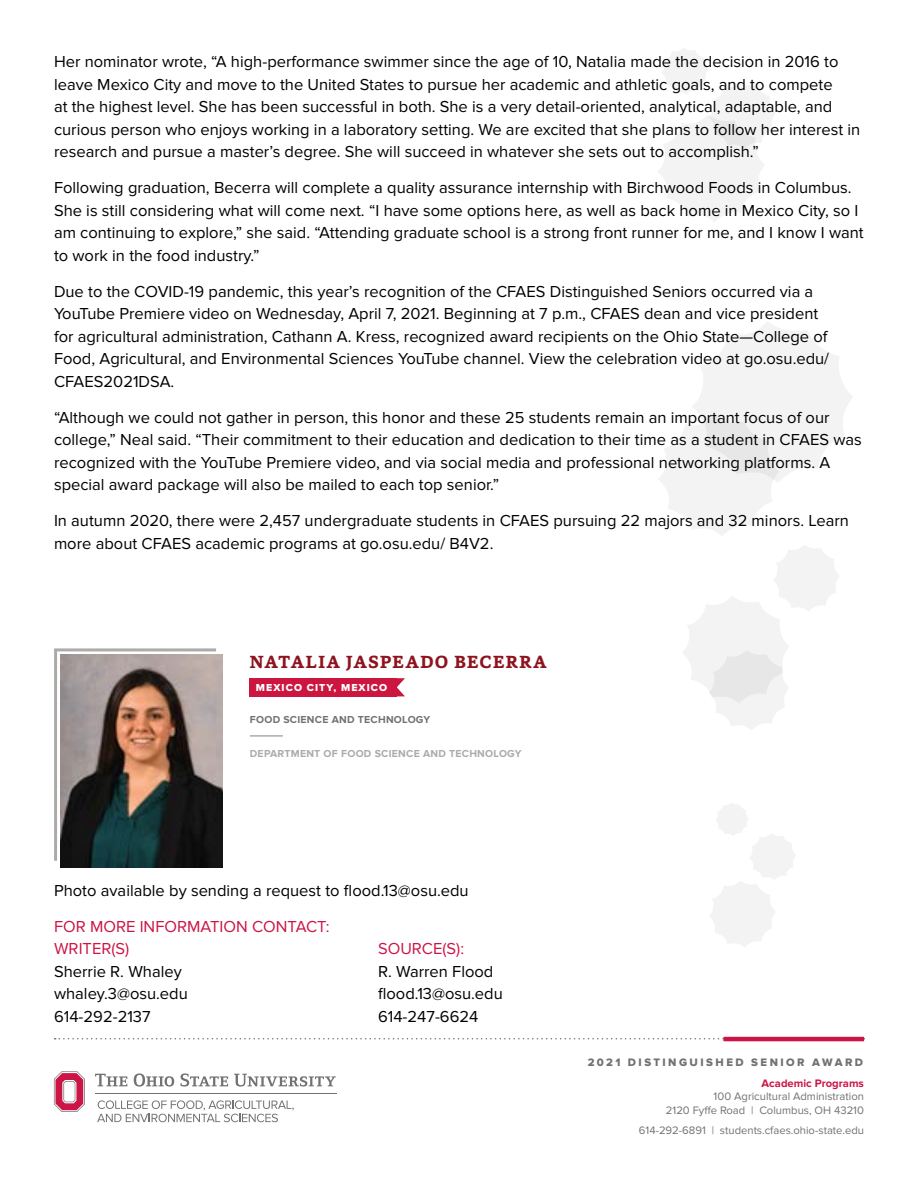
<style>
.page{position:relative;width:918px;height:1188px;background:#fff}
.page>*{position:absolute;margin:0;border:0;box-sizing:border-box;transform-origin:0 0}
.t1{font:700 18px "Capita";letter-spacing:.065em;color:#8e131e}
.t2{font:16.5px/22.5px "Proxima Nova";color:#000}
.t3{font:16.5px/22.5px "Proxima Nova";color:#cd1446}
.t4{font:11.25px/13.5px "Proxima Nova";color:#717272;text-align:right}
.t5{font:11.25px "Proxima Nova Extrabld";letter-spacing:.22em;color:#717272}
.t6{font:700 11.25px "Proxima Nova";color:#cd1446}
.t7{font:700 10.5px "Proxima Nova";letter-spacing:.025em;color:#adaaaa}
.t8{font:700 10.5px "Proxima Nova";letter-spacing:.025em;color:#717272}
.t9{font:10.5px "Proxima Nova Extrabld";letter-spacing:.1em;color:#fff}
</style>
<div class="page">
<svg style="left:659px;top:322px;width:194px;height:214px"></svg>
<svg style="left:682px;top:545px;width:157px;height:185px"></svg>
<svg style="left:710px;top:803px;width:85px;height:144px"></svg>
<svg style="left:658px;top:48px;width:117px;height:174px"></svg>
<svg style="left:55px;top:1038px;width:668px;height:2px"></svg>
<svg style="left:97px;top:1100px;width:197px;height:22px"></svg>
<svg style="left:54px;top:1071px;width:31px;height:41px"></svg>
<hr style="left:95px;top:1093px;width:242px;height:1px;background:#717272">
<svg style="left:95px;top:1074px;width:32px;height:12px"></svg>
<svg style="left:134px;top:1073px;width:40px;height:14px"></svg>
<svg style="left:181px;top:1073px;width:47px;height:14px"></svg>
<svg style="left:234px;top:1074px;width:102px;height:13px"></svg>
<hr style="left:250px;top:735px;width:33px;height:2px;background:#adaaaa">
<svg style="left:54px;top:648px;width:162px;height:216px"></svg>
<hr style="left:723px;top:1037px;width:141px;height:4px;background:#cd1446">
<svg style="left:397px;top:678px;width:8px;height:18px"></svg>
<div style="left:250px;top:678px;width:147px;height:18px;background:#cd163f"></div>
<img style="left:61px;top:654px;width:162px;height:214px">
<p class="t2" style="left:54px;top:51px;width:808px">Her nominator wrote, “A high-performance swimmer since the age of 10, Natalia made the decision in 2016 to leave Mexico City and move to the United States to pursue her academic and athletic goals, and to compete<br>at the highest level. She has been successful in both. She is a very detail-oriented, analytical, adaptable, and curious person who enjoys working in a laboratory setting. We are excited that she plans to follow her interest in research and pursue a master’s degree. She will succeed in whatever she sets out to accomplish.”</p>
<p class="t2" style="left:54px;top:177px;width:811px">Following graduation, Becerra will complete a quality assurance internship with Birchwood Foods in Columbus.<br>She is still considering what will come next. “I have some options here, as well as back home in Mexico City, so I am continuing to explore,” she said. “Attending graduate school is a strong front runner for me, and I know I want to work in the food industry.”</p>
<p class="t2" style="left:54px;top:280px;width:777px">Due to the COVID-19 pandemic, this year’s recognition of the CFAES Distinguished Seniors occurred via a YouTube Premiere video on Wednesday, April 7, 2021. Beginning at 7 p.m., CFAES dean and vice president for agricultural administration, Cathann A. Kress, recognized award recipients on the Ohio State—College of Food, Agricultural, and Environmental Sciences YouTube channel. View the celebration video at go.osu.edu/ CFAES2021DSA.</p>
<p class="t2" style="left:54px;top:406px;width:809px">“Although we could not gather in person, this honor and these 25 students remain an important focus of our college,” Neal said. “Their commitment to their education and dedication to their time as a student in CFAES was recognized with the YouTube Premiere video, and via social media and professional networking platforms. A special award package will also be mailed to each top senior.”</p>
<p class="t2" style="left:54px;top:510px;width:796px">In autumn 2020, there were 2,457 undergraduate students in CFAES pursuing 22 majors and 32 minors. Learn more about CFAES academic programs at go.osu.edu/ B4V2.</p>
<p class="t1" style="left:250px;top:650px;width:299px">NATALIA JASPEADO BECERRA</p>
<p class="t9" style="left:256px;top:681px;width:133px">MEXICO CITY, MEXICO</p>
<p class="t8" style="left:250px;top:714px;width:182px">FOOD SCIENCE AND TECHNOLOGY</p>
<p class="t7" style="left:250px;top:747px;width:273px">DEPARTMENT OF FOOD SCIENCE AND TECHNOLOGY</p>
<p class="t2" style="left:54px;top:879px;width:416px">Photo available by sending a request to flood.13@osu.edu</p>
<p class="t3" style="left:54px;top:915px;width:277px">FOR MORE INFORMATION CONTACT:<br>WRITER(S)</p>
<p class="t3" style="left:378px;top:938px;width:88px">SOURCE(S):</p>
<p class="t2" style="left:54px;top:960px;width:129px">Sherrie R. Whaley</p>
<p class="t2" style="left:378px;top:960px;width:117px">R. Warren Flood</p>
<p class="t2" style="left:54px;top:983px;width:135px">whaley.3@osu.edu</p>
<p class="t2" style="left:378px;top:983px;width:126px">flood.13@osu.edu</p>
<p class="t2" style="left:54px;top:1005px;width:98px">614-292-2137</p>
<p class="t2" style="left:378px;top:1005px;width:102px">614-247-6624</p>
<p class="t5" style="left:588px;top:1056px;width:277px">2021 DISTINGUISHED SENIOR AWARD</p>
<p class="t6" style="left:762px;top:1077px;width:104px">Academic Programs</p>
<p class="t4" style="left:666px;top:1090px;width:200px">100 Agricultural Administration<br>2120 Fyffe Road | Columbus, OH 43210</p>
<p class="t4" style="left:639px;top:1124px;width:227px">614-292-6891 | students.cfaes.ohio-state.edu</p>
</div>
